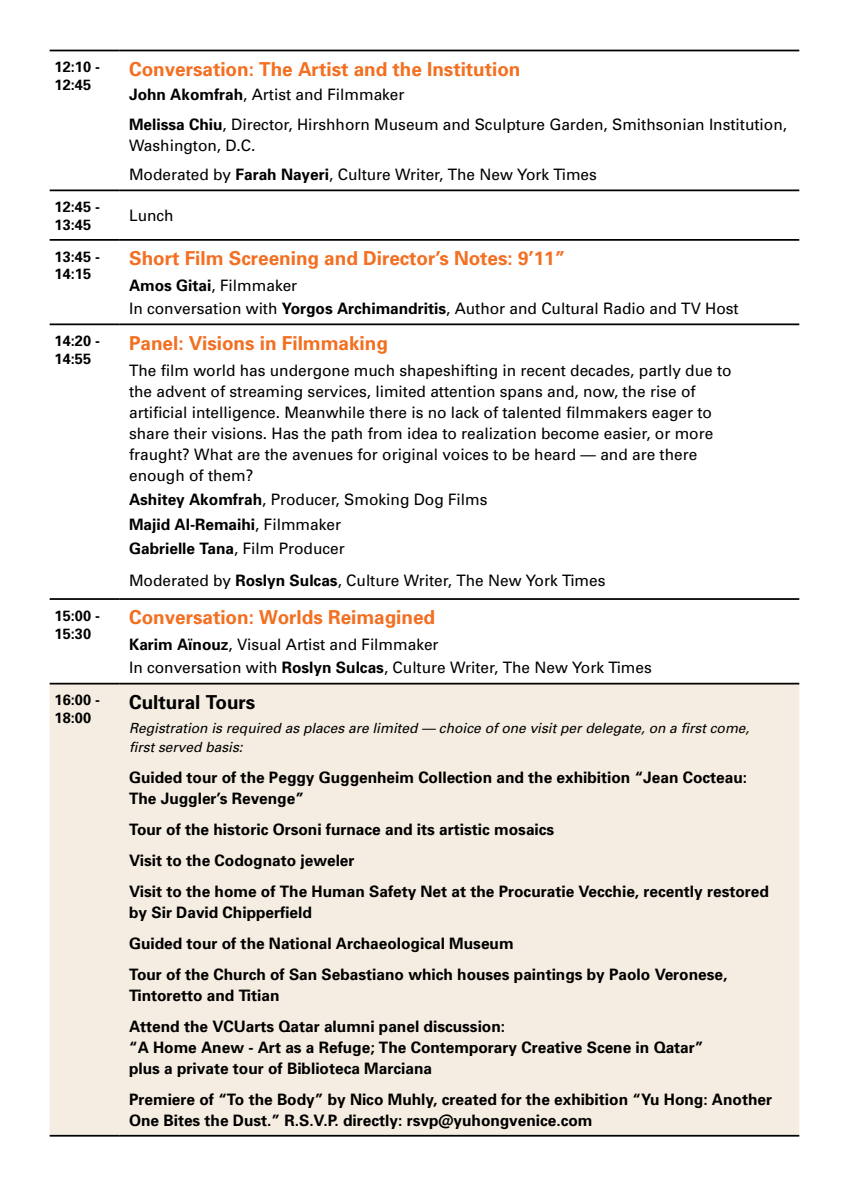
<style>
.page{position:relative;width:844px;height:1191px;background:#fff}
.page>*{position:absolute;margin:0;border:0;box-sizing:border-box;transform-origin:0 0}
.t1{font:700 19.25px "Univers";color:#f36f21}
.t2{font:700 19.25px "Univers";color:#000}
.t3{font:15.75px/21px "Univers";color:#000}
.t4{font:700 15.75px/31px "Univers";color:#000}
.t5{font:700 14.88px/17.8px "Univers";color:#000}
.t6{font:italic 14px/19.2px "Univers";color:#000}
.s1{font-weight:700}
</style>
<div class="page">
<div style="left:50px;top:684px;width:749px;height:450px;background:#f5ede1"></div>
<hr style="left:50px;top:50px;width:69px;height:1px;background:#000">
<hr style="left:119px;top:50px;width:680px;height:1px;background:#000">
<hr style="left:50px;top:323px;width:69px;height:2px;background:#000">
<hr style="left:119px;top:323px;width:680px;height:2px;background:#000">
<hr style="left:50px;top:598px;width:69px;height:2px;background:#000">
<hr style="left:119px;top:598px;width:680px;height:2px;background:#000">
<hr style="left:50px;top:189px;width:69px;height:2px;background:#000">
<hr style="left:119px;top:189px;width:680px;height:2px;background:#000">
<hr style="left:50px;top:239px;width:69px;height:2px;background:#000">
<hr style="left:119px;top:239px;width:680px;height:2px;background:#000">
<hr style="left:50px;top:683px;width:69px;height:1px;background:#000">
<hr style="left:50px;top:1134px;width:69px;height:2px;background:#000">
<hr style="left:119px;top:683px;width:680px;height:1px;background:#000">
<hr style="left:119px;top:1134px;width:680px;height:2px;background:#000">
<p class="t5" style="left:55px;top:58px;width:47px">12:10 -<br>12:45</p>
<p class="t1" style="left:129px;top:57px;width:393px">Conversation: The Artist and the Institution</p>
<p class="t3" style="left:129px;top:80px;width:659px;line-height:29.4px"><span class="s1">John Akomfrah</span>, Artist and Filmmaker<br><span class="s1">Melissa Chiu</span>, Director, Hirshhorn Museum and Sculpture Garden, Smithsonian Institution,</p>
<p class="t3" style="left:129px;top:130px;width:469px;line-height:29.8px">Washington, D.C.<br>Moderated by <span class="s1">Farah Nayeri</span>, Culture Writer, The New York Times</p>
<p class="t5" style="left:55px;top:198px;width:47px">12:45 -<br>13:45</p>
<p class="t3" style="left:129px;top:205px;width:46px">Lunch</p>
<p class="t5" style="left:55px;top:247px;width:47px">13:45 -<br>14:15</p>
<p class="t1" style="left:129px;top:247px;width:437px">Short Film Screening and Director’s Notes: 9’11”</p>
<p class="t3" style="left:129px;top:274px;width:611px;line-height:22.8px"><span class="s1">Amos Gitai</span>, Filmmaker<br>In conversation with <span class="s1">Yorgos Archimandritis</span>, Author and Cultural Radio and TV Host</p>
<p class="t5" style="left:55px;top:332px;width:47px">14:20 -<br>14:55</p>
<p class="t1" style="left:129px;top:331px;width:260px">Panel: Visions in Filmmaking</p>
<p class="t3" style="left:129px;top:359px;width:604px">The film world has undergone much shapeshifting in recent decades, partly due to the advent of streaming services, limited attention spans and, now, the rise of artificial intelligence. Meanwhile there is no lack of talented filmmakers eager to share their visions. Has the path from idea to realization become easier, or more fraught? What are the avenues for original voices to be heard — and are there enough of them?</p>
<p class="t3" style="left:129px;top:487px;width:360px;line-height:24.5px"><span class="s1">Ashitey Akomfrah</span>, Producer, Smoking Dog Films<br><span class="s1">Majid Al-Remaihi</span>, Filmmaker<br><span class="s1">Gabrielle Tana</span>, Film Producer</p>
<p class="t3" style="left:129px;top:569px;width:478px">Moderated by <span class="s1">Roslyn Sulcas</span>, Culture Writer, The New York Times</p>
<p class="t5" style="left:55px;top:606px;width:47px">15:00 -<br>15:30</p>
<p class="t1" style="left:129px;top:606px;width:307px">Conversation: Worlds Reimagined</p>
<p class="t3" style="left:129px;top:633px;width:524px;line-height:22.8px"><span class="s1">Karim Aïnouz</span>, Visual Artist and Filmmaker<br>In conversation with <span class="s1">Roslyn Sulcas</span>, Culture Writer, The New York Times</p>
<p class="t5" style="left:55px;top:691px;width:47px">16:00 -<br>18:00</p>
<p class="t2" style="left:129px;top:690px;width:128px">Cultural Tours</p>
<p class="t6" style="left:129px;top:718px;width:621px">Registration is required as places are limited — choice of one visit per delegate, on a first come, first served basis:</p>
<p class="t4" style="left:129px;top:767px;width:619px;line-height:21px">Guided tour of the Peggy Guggenheim Collection and the exhibition “Jean Cocteau:<br>The Juggler’s Revenge”</p>
<p class="t4" style="left:129px;top:814px;width:641px">Tour of the historic Orsoni furnace and its artistic mosaics<br>Visit to the Codognato jeweler<br>Visit to the home of The Human Safety Net at the Procuratie Vecchie, recently restored</p>
<p class="t4" style="left:129px;top:897px;width:599px">by Sir David Chipperfield<br>Guided tour of the National Archaeological Museum<br>Tour of the Church of San Sebastiano which houses paintings by Paolo Veronese,</p>
<p class="t4" style="left:129px;top:979px;width:377px">Tintoretto and Titian<br>Attend the VCUarts Qatar alumni panel discussion:</p>
<p class="t4" style="left:129px;top:1036px;width:575px;line-height:21px">“A Home Anew - Art as a Refuge; The Contemporary Creative Scene in Qatar” plus a private tour of Biblioteca Marciana</p>
<p class="t4" style="left:129px;top:1088px;width:644px;line-height:21px">Premiere of “To the Body” by Nico Muhly, created for the exhibition “Yu Hong: Another<br>One Bites the Dust.” R.S.V.P. directly: rsvp@yuhongvenice.com</p>
</div>
